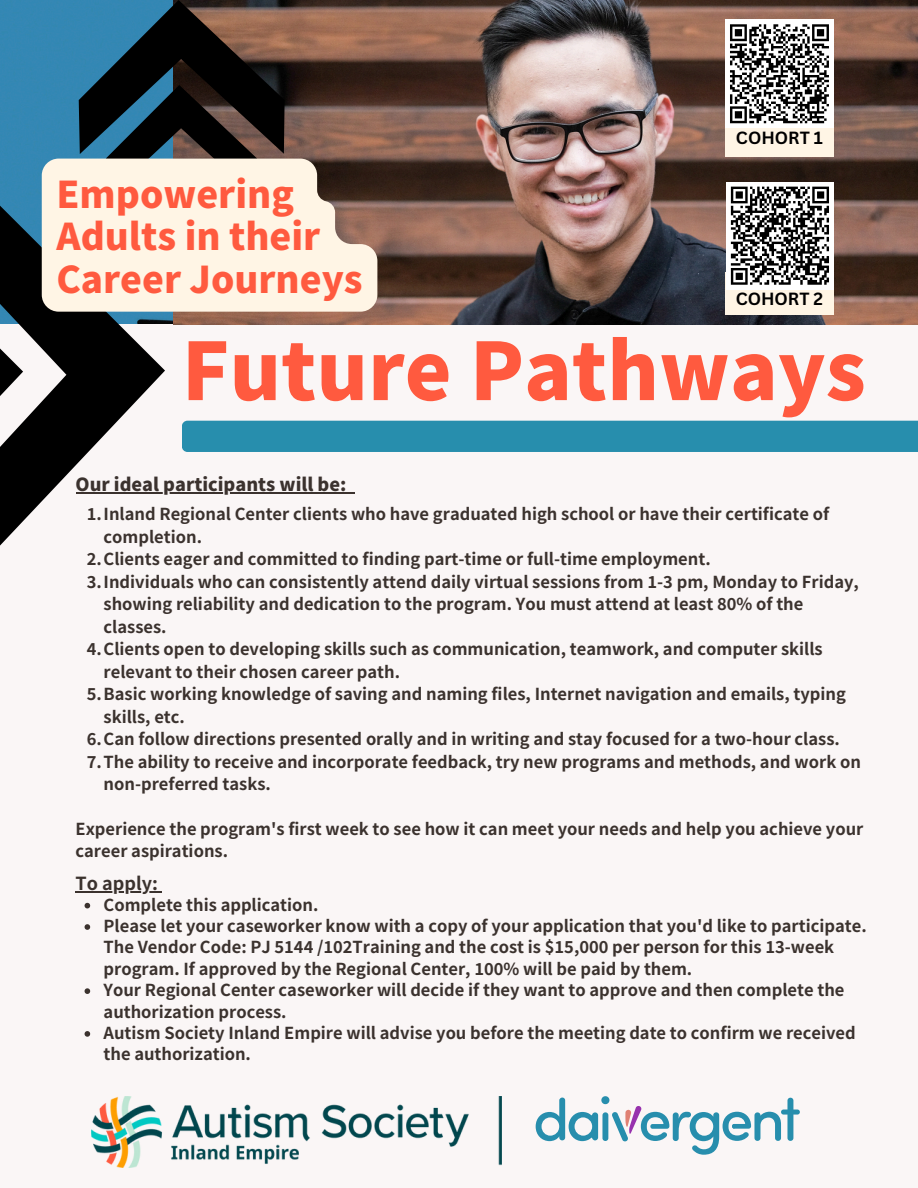
<style>
.page{position:relative;width:918px;height:1188px;background:#faf6f6}
.page>*{position:absolute;margin:0;border:0;box-sizing:border-box;transform-origin:0 0}
.t1{font:900 79.05px "Noto Sans JP";color:#ff5a3f}
.t2{font:900 36.75px/42.8px "Noto Sans JP";color:#ff5a3f}
.t3{font:900 18px "Noto Sans JP";color:#3b322e}
.t4{font:700 18px "Noto Sans JP";color:#3b322e}
.t5{font:700 17.25px "Canva Sans";color:#000}
.t6{font:700 16.5px/21.3px "Noto Sans JP";color:#3b322e}
</style>
<div class="page">
<img style="left:92px;top:1096px;width:409px;height:71px">
<svg style="left:536px;top:1096px;width:264px;height:59px"></svg>
<div style="left:0;top:0;width:173px;height:323px;background:#3487b4"></div>
<svg style="left:0;top:204px;width:165px;height:342px"></svg>
<svg style="left:0;top:249px;width:23px;height:252px"></svg>
<div style="left:182px;top:421px;width:736px;height:31px;background:#278ead"></div>
<hr style="left:87px;top:892px;width:71px;height:1px;background:#3b322e">
<svg style="left:85px;top:903px;width:5px;height:5px"></svg>
<svg style="left:85px;top:924px;width:5px;height:6px"></svg>
<svg style="left:85px;top:988px;width:5px;height:6px"></svg>
<svg style="left:85px;top:1031px;width:5px;height:6px"></svg>
<hr style="left:76px;top:492px;width:270px;height:1px;background:#3b322e">
<img style="left:173px;top:0;width:745px;height:324px">
<div style="left:725px;top:114px;width:109px;height:43px;background:#fff5e5"></div>
<svg style="left:79px;top:0;width:206px;height:159px;background:#29343b"></svg>
<div style="left:725px;top:19px;width:109px;height:109px;background:#fff"></div>
<svg style="left:730px;top:24px;width:99px;height:100px"></svg>
<div style="left:725px;top:272px;width:109px;height:43px;background:#fff5e5"></div>
<svg style="left:42px;top:159px;width:335px;height:153px;background:#f0e4d5"></svg>
<div style="left:726px;top:182px;width:108px;height:108px;background:#fff"></div>
<svg style="left:730px;top:186px;width:99px;height:99px"></svg>
<h3 class="t2" style="left:56px;top:170px;width:308px">Empowering<br>Adults in their<br>Career Journeys</h3>
<p class="t5" style="left:736px;top:125px;width:88px">COHORT 1</p>
<h3 class="t5" style="left:736px;top:287px;width:89px">COHORT 2</h3>
<p class="t1" style="left:182px;top:308px;width:686px">Future Pathways</p>
<p class="t3" style="left:76px;top:470px;width:272px">Our ideal participants will be:</p>
<p class="t6" style="left:87px;top:503px;width:744px">1.Inland Regional Center clients who have graduated high school or have their certificate of</p>
<p class="t6" style="left:104px;top:525px;width:100px">completion.</p>
<p class="t6" style="left:87px;top:548px;width:625px">2.Clients eager and committed to finding part-time or full-time employment.</p>
<p class="t6" style="left:87px;top:570px;width:774px">3.Individuals who can consistently attend daily virtual sessions from 1-3 pm, Monday to Friday,</p>
<p class="t6" style="left:104px;top:593px;width:701px">showing reliability and dedication to the program. You must attend at least 80% of the</p>
<p class="t6" style="left:104px;top:615px;width:65px">classes.</p>
<p class="t6" style="left:87px;top:638px;width:737px">4.Clients open to developing skills such as communication, teamwork, and computer skills</p>
<p class="t6" style="left:104px;top:660px;width:298px">relevant to their chosen career path.</p>
<p class="t6" style="left:87px;top:683px;width:761px">5.Basic working knowledge of saving and naming files, Internet navigation and emails, typing</p>
<p class="t6" style="left:104px;top:705px;width:83px">skills, etc.</p>
<p class="t6" style="left:87px;top:728px;width:755px">6.Can follow directions presented orally and in writing and stay focused for a two-hour class.</p>
<p class="t6" style="left:87px;top:750px;width:776px">7.The ability to receive and incorporate feedback, try new programs and methods, and work on</p>
<p class="t6" style="left:104px;top:773px;width:169px">non-preferred tasks.</p>
<p class="t6" style="left:76px;top:818px;width:789px">Experience the program's first week to see how it can meet your needs and help you achieve your career aspirations.</p>
<p class="t4" style="left:76px;top:870px;width:84px">To apply:</p>
<p class="t6" style="left:104px;top:893px;width:216px">Complete this application.</p>
<p class="t6" style="left:104px;top:914px;width:765px">Please let your caseworker know with a copy of your application that you'd like to participate.<br>The Vendor Code: PJ 5144 /102Training and the cost is $15,000 per person for this 13-week program. If approved by the Regional Center, 100% will be paid by them.</p>
<h2 class="t6" style="left:104px;top:978px;width:742px">Your Regional Center caseworker will decide if they want to approve and then complete the authorization process.</h2>
<p class="t6" style="left:104px;top:1021px;width:754px">Autism Society Inland Empire will advise you before the meeting date to confirm we received the authorization.</p>
</div>
